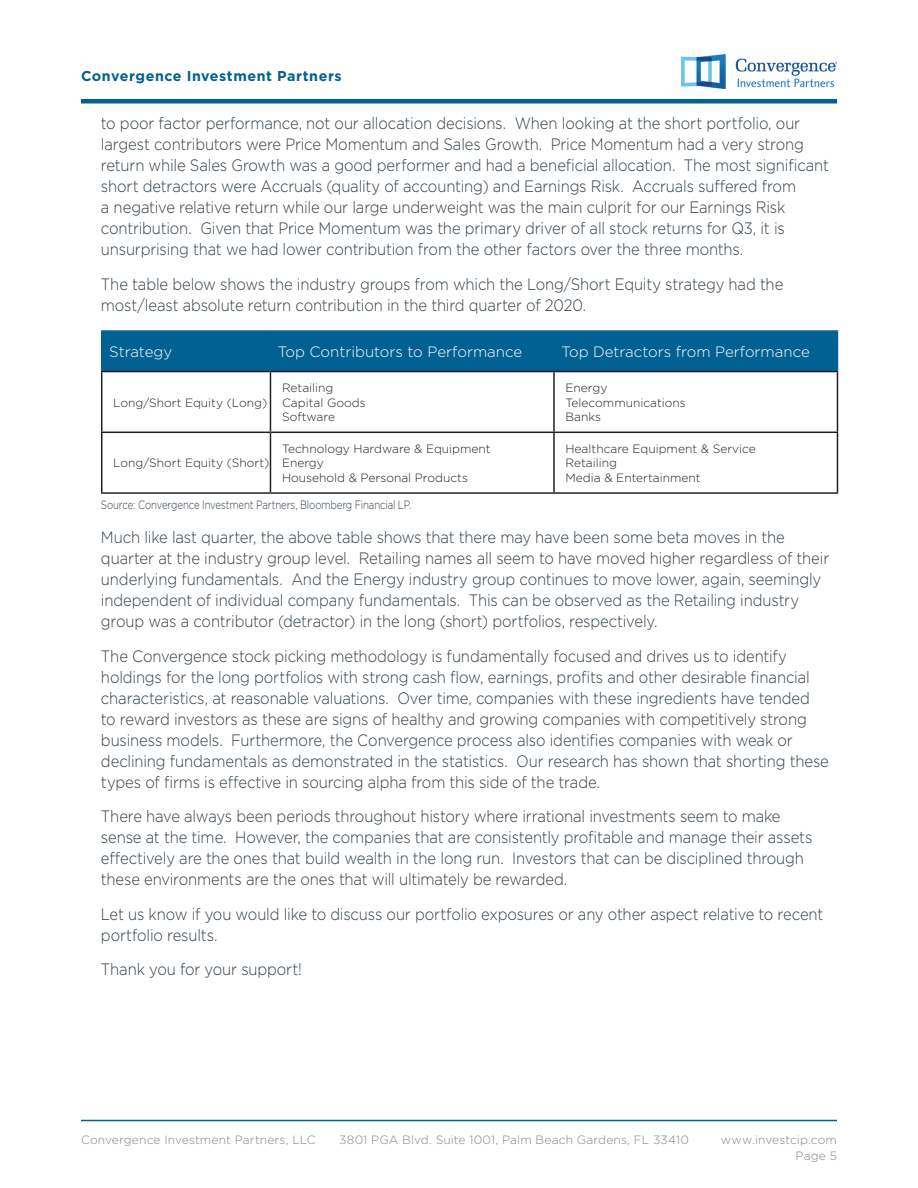
<style>
.page{position:relative;width:918px;height:1188px;background:#fff}
.page>*{position:absolute;margin:0;border:0;box-sizing:border-box;transform-origin:0 0}
.t1{font:300 16.5px/21px "Gotham";letter-spacing:-.01em;color:#313e48;scale:.9 1}
.t2{font:300 15px "Gotham";color:#fff}
.t3{font:700 14.25px "Gotham";letter-spacing:.04em;color:#006192}
.t4{font:300 12px "Gotham";color:#231f20}
.t5{font:300 12px/16.5px "Gotham";letter-spacing:.01em;color:#7e858c;text-align:right}
.t6{font:300 12px "Gotham";letter-spacing:-.005em;color:#313e48;scale:.8 1}
</style>
<div class="page">
<div style="left:81px;top:99px;width:756px;height:5px;background:#006192"></div>
<img style="left:682px;top:54px;width:155px;height:34px">
<hr style="left:81px;top:1120px;width:756px;height:1px;background:#006192">
<div style="left:102px;top:332px;width:735px;height:39px;background:#006192"></div>
<hr style="left:101px;top:371px;width:169px;height:1px;background:#231f20">
<hr style="left:270px;top:371px;width:284px;height:1px;background:#231f20">
<hr style="left:270px;top:372px;width:1px;height:60px;background:#231f20">
<hr style="left:554px;top:371px;width:284px;height:1px;background:#231f20">
<hr style="left:553px;top:372px;width:2px;height:60px;background:#231f20">
<hr style="left:101px;top:432px;width:169px;height:1px;background:#231f20">
<hr style="left:270px;top:432px;width:284px;height:1px;background:#231f20">
<hr style="left:270px;top:433px;width:1px;height:59px;background:#231f20">
<hr style="left:554px;top:432px;width:284px;height:1px;background:#231f20">
<hr style="left:553px;top:433px;width:2px;height:59px;background:#231f20">
<hr style="left:101px;top:492px;width:169px;height:2px;background:#231f20">
<hr style="left:270px;top:492px;width:284px;height:2px;background:#231f20">
<hr style="left:554px;top:492px;width:284px;height:2px;background:#231f20">
<hr style="left:270px;top:332px;width:1px;height:39px;background:#006192">
<hr style="left:553px;top:332px;width:2px;height:39px;background:#006192">
<hr style="left:101px;top:330px;width:169px;height:2px;background:#006192">
<hr style="left:101px;top:332px;width:1px;height:39px;background:#006192">
<hr style="left:270px;top:330px;width:284px;height:2px;background:#006192">
<hr style="left:554px;top:330px;width:284px;height:2px;background:#006192">
<hr style="left:837px;top:332px;width:1px;height:39px;background:#006192">
<hr style="left:101px;top:372px;width:1px;height:60px;background:#231f20">
<hr style="left:837px;top:372px;width:1px;height:60px;background:#231f20">
<hr style="left:101px;top:433px;width:1px;height:59px;background:#231f20">
<hr style="left:837px;top:433px;width:1px;height:59px;background:#231f20">
<p class="t3" style="left:81px;top:66px;width:262px">Convergence Investment Partners</p>
<p class="t1" style="left:101px;top:113px;width:810px">to poor factor performance, not our allocation decisions. When looking at the short portfolio, our largest contributors were Price Momentum and Sales Growth. Price Momentum had a very strong return while Sales Growth was a good performer and had a beneficial allocation. The most significant short detractors were Accruals (quality of accounting) and Earnings Risk. Accruals suffered from<br>a negative relative return while our large underweight was the main culprit for our Earnings Risk contribution. Given that Price Momentum was the primary driver of all stock returns for Q3, it is unsurprising that we had lower contribution from the other factors over the three months.</p>
<p class="t1" style="left:101px;top:273px;width:760px">The table below shows the industry groups from which the Long/Short Equity strategy had the most/least absolute return contribution in the third quarter of 2020.</p>
<p class="t2" style="left:109px;top:342px;width:64px">Strategy</p>
<p class="t2" style="left:278px;top:342px;width:246px">Top Contributors to Performance</p>
<p class="t2" style="left:561px;top:342px;width:250px">Top Detractors from Performance</p>
<p class="t4" style="left:113px;top:395px;width:156px">Long/Short Equity (Long)</p>
<p class="t4" style="left:282px;top:380px;width:53px">Retailing</p>
<p class="t4" style="left:282px;top:395px;width:85px">Capital Goods</p>
<p class="t4" style="left:282px;top:409px;width:54px">Software</p>
<p class="t4" style="left:566px;top:380px;width:43px">Energy</p>
<p class="t4" style="left:566px;top:395px;width:122px">Telecommunications</p>
<p class="t4" style="left:566px;top:409px;width:37px">Banks</p>
<p class="t4" style="left:113px;top:456px;width:158px">Long/Short Equity (Short)</p>
<p class="t4" style="left:282px;top:441px;width:210px">Technology Hardware &amp; Equipment</p>
<p class="t4" style="left:282px;top:456px;width:43px">Energy</p>
<p class="t4" style="left:282px;top:470px;width:187px">Household &amp; Personal Products</p>
<p class="t4" style="left:566px;top:441px;width:192px">Healthcare Equipment &amp; Service</p>
<p class="t4" style="left:566px;top:456px;width:53px">Retailing</p>
<p class="t4" style="left:566px;top:470px;width:137px">Media &amp; Entertainment</p>
<p class="t6" style="left:101px;top:497px;width:390px">Source: Convergence Investment Partners, Bloomberg Financial LP.</p>
<p class="t1" style="left:101px;top:527px;width:811px">Much like last quarter, the above table shows that there may have been some beta moves in the quarter at the industry group level. Retailing names all seem to have moved higher regardless of their underlying fundamentals. And the Energy industry group continues to move lower, again, seemingly independent of individual company fundamentals. This can be observed as the Retailing industry group was a contributor (detractor) in the long (short) portfolios, respectively.</p>
<p class="t1" style="left:101px;top:645px;width:810px">The Convergence stock picking methodology is fundamentally focused and drives us to identify holdings for the long portfolios with strong cash flow, earnings, profits and other desirable financial characteristics, at reasonable valuations. Over time, companies with these ingredients have tended to reward investors as these are signs of healthy and growing companies with competitively strong business models. Furthermore, the Convergence process also identifies companies with weak or declining fundamentals as demonstrated in the statistics. Our research has shown that shorting these types of firms is effective in sourcing alpha from this side of the trade.</p>
<p class="t1" style="left:101px;top:806px;width:792px">There have always been periods throughout history where irrational investments seem to make sense at the time. However, the companies that are consistently profitable and manage their assets effectively are the ones that build wealth in the long run. Investors that can be disciplined through these environments are the ones that will ultimately be rewarded.</p>
<p class="t1" style="left:101px;top:903px;width:804px">Let us know if you would like to discuss our portfolio exposures or any other aspect relative to recent portfolio results.</p>
<p class="t1" style="left:101px;top:959px;width:225px">Thank you for your support!</p>
<p class="t5" style="left:81px;top:1131px;width:236px">Convergence Investment Partners, LLC</p>
<p class="t5" style="left:339px;top:1131px;width:351px">3801 PGA Blvd. Suite 1001, Palm Beach Gardens, FL 33410</p>
<p class="t5" style="left:721px;top:1131px;width:118px">www.investcip.com<br>Page 5</p>
</div>
